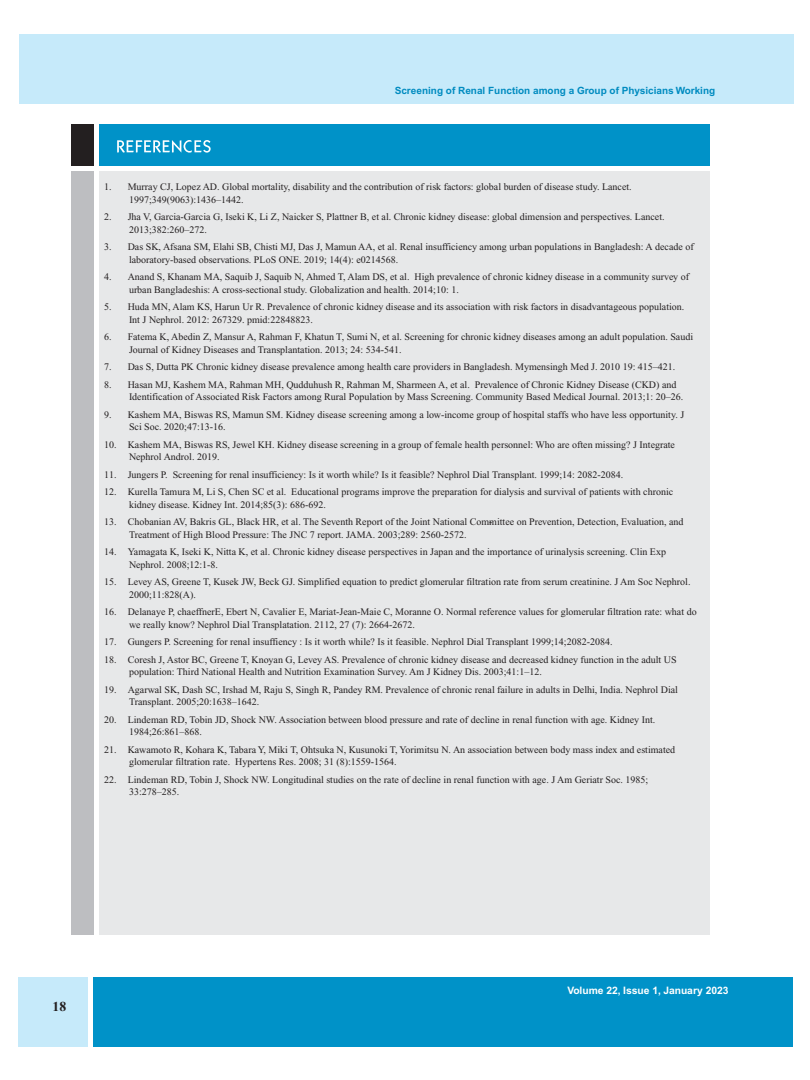
<style>
.page{position:relative;width:810px;height:1080px;background:#fff}
.page>*{position:absolute;margin:0;border:0;box-sizing:border-box;transform-origin:0 0}
.t1{font:700 13.75px "Times New Roman";color:#231f20}
.t2{font:700 10.25px "Helvetica";color:#fff}
.t3{font:10px/12.5px "Times New Roman";color:#231f20}
.t4{font:700 10px "Helvetica";color:#008bc0}
</style>
<div class="page">
<div style="left:19px;top:35px;width:774px;height:69px;background:#c6eafa"></div>
<div style="left:93px;top:977px;width:699px;height:70px;background:#0092c8"></div>
<div style="left:18px;top:977px;width:69px;height:70px;background:#c6eafa"></div>
<div style="left:72px;top:124px;width:22px;height:42px;background:#231f20"></div>
<div style="left:99px;top:171px;width:611px;height:763px;background:#e7e8e9"></div>
<div style="left:72px;top:171px;width:22px;height:763px;background:#bdbec1"></div>
<div style="left:99px;top:124px;width:611px;height:42px;background:#0092c8"></div>
<svg style="left:117px;top:140px;width:94px;height:13px"></svg>
<p class="t4" style="left:395px;top:84px;width:322px">Screening of Renal Function among a Group of Physicians Working</p>
<p class="t3" style="left:129px;top:181px;width:504px;text-indent:-25px">1. Murray CJ, Lopez AD. Global mortality, disability and the contribution of risk factors: global burden of disease study. Lancet.<br>1997;349(9063):1436–1442.</p>
<p class="t3" style="left:129px;top:211px;width:537px;text-indent:-25px">2. Jha V, Garcia-Garcia G, Iseki K, Li Z, Naicker S, Plattner B, et al. Chronic kidney disease: global dimension and perspectives. Lancet.<br>2013;382:260–272.</p>
<p class="t3" style="left:129px;top:241px;width:566px;text-indent:-25px">3. Das SK, Afsana SM, Elahi SB, Chisti MJ, Das J, Mamun AA, et al. Renal insufficiency among urban populations in Bangladesh: A decade of laboratory-based observations. PLoS ONE. 2019; 14(4): e0214568.</p>
<p class="t3" style="left:129px;top:271px;width:562px;text-indent:-25px">4. Anand S, Khanam MA, Saquib J, Saquib N, Ahmed T, Alam DS, et al. High prevalence of chronic kidney disease in a community survey of urban Bangladeshis: A cross-sectional study. Globalization and health. 2014;10: 1.</p>
<p class="t3" style="left:129px;top:301px;width:557px;text-indent:-25px">5. Huda MN, Alam KS, Harun Ur R. Prevalence of chronic kidney disease and its association with risk factors in disadvantageous population.<br>Int J Nephrol. 2012: 267329. pmid:22848823.</p>
<p class="t3" style="left:129px;top:331px;width:566px;text-indent:-25px">6. Fatema K, Abedin Z, Mansur A, Rahman F, Khatun T, Sumi N, et al. Screening for chronic kidney diseases among an adult population. Saudi<br>Journal of Kidney Diseases and Transplantation. 2013; 24: 534-541.</p>
<p class="t3" style="left:104px;top:361px;width:573px">7. Das S, Dutta PK Chronic kidney disease prevalence among health care providers in Bangladesh. Mymensingh Med J. 2010 19: 415–421.</p>
<p class="t3" style="left:129px;top:379px;width:556px;text-indent:-25px">8. Hasan MJ, Kashem MA, Rahman MH, Qudduhush R, Rahman M, Sharmeen A, et al. Prevalence of Chronic Kidney Disease (CKD) and<br>Identification of Associated Risk Factors among Rural Population by Mass Screening. Community Based Medical Journal. 2013;1: 20–26.</p>
<p class="t3" style="left:129px;top:409px;width:557px;text-indent:-25px">9. Kashem MA, Biswas RS, Mamun SM. Kidney disease screening among a low-income group of hospital staffs who have less opportunity. J<br>Sci Soc. 2020;47:13-16.</p>
<p class="t3" style="left:129px;top:439px;width:548px;text-indent:-25px">10. Kashem MA, Biswas RS, Jewel KH. Kidney disease screening in a group of female health personnel: Who are often missing? J Integrate<br>Nephrol Androl. 2019.</p>
<p class="t3" style="left:104px;top:469px;width:521px">11. Jungers P. Screening for renal insufficiency: Is it worth while? Is it feasible? Nephrol Dial Transplant. 1999;14: 2082-2084.</p>
<p class="t3" style="left:129px;top:486px;width:546px;text-indent:-25px">12. Kurella Tamura M, Li S, Chen SC et al. Educational programs improve the preparation for dialysis and survival of patients with chronic kidney disease. Kidney Int. 2014;85(3): 686-692.</p>
<p class="t3" style="left:129px;top:516px;width:556px;text-indent:-25px">13. Chobanian AV, Bakris GL, Black HR, et al. The Seventh Report of the Joint National Comm- ittee on Prevention, Detection, Evaluation, and<br>Treatment of High Blood Pressure: The JNC 7 report. JAMA. 2003;289: 2560-2572.</p>
<p class="t3" style="left:129px;top:546px;width:539px;text-indent:-25px">14. Yamagata K, Iseki K, Nitta K, et al. Chronic kidney disease perspectives in Japan and the importance of urinalysis screening. Clin Exp<br>Nephrol. 2008;12:1-8.</p>
<p class="t3" style="left:129px;top:576px;width:563px;text-indent:-25px">15. Levey AS, Greene T, Kusek JW, Beck GJ. Simplified equation to predict glomerular filtration rate from serum creatinine. J Am Soc Nephrol.<br>2000;11:828(A).</p>
<p class="t3" style="left:129px;top:606px;width:569px;text-indent:-25px">16. Delanaye P, chaeffnerE, Ebert N, Cavalier E, Mariat-Jean-Maie C, Moranne O. Normal reference values for glomerular filtration rate: what do we really know? Nephrol Dial Transplatation. 2112, 27 (7): 2664-2672.</p>
<p class="t3" style="left:104px;top:636px;width:510px">17. Gungers P. Screening for renal insuffiency : Is it worth while? Is it feasible. Nephrol Dial Transplant 1999;14;2082-2084.</p>
<p class="t3" style="left:129px;top:654px;width:549px;text-indent:-25px">18. Coresh J, Astor BC, Greene T, Knoyan G, Levey AS. Prevalence of chronic kidney disease and decreased kidney function in the adult US population: Third National Health and Nutrition Examination Survey. Am J Kidney Dis. 2003;41:1–12.</p>
<p class="t3" style="left:129px;top:684px;width:551px;text-indent:-25px">19. Agarwal SK, Dash SC, Irshad M, Raju S, Singh R, Pandey RM. Prevalence of chronic renal failure in adults in Delhi, India. Nephrol Dial<br>Transplant. 2005;20:1638–1642.</p>
<p class="t3" style="left:129px;top:714px;width:528px;text-indent:-25px">20. Lindeman RD, Tobin JD, Shock NW. Association between blood pressure and rate of decline in renal function with age. Kidney Int.<br>1984;26:861–868.</p>
<p class="t3" style="left:129px;top:744px;width:548px;text-indent:-25px">21. Kawamoto R, Kohara K, Tabara Y, Miki T, Ohtsuka N, Kusunoki T, Yorimitsu N. An association between body mass index and estimated glomerular filtration rate. Hypertens Res. 2008; 31 (8):1559-1564.</p>
<p class="t3" style="left:129px;top:774px;width:521px;text-indent:-25px">22. Lindeman RD, Tobin J, Shock NW. Longitudinal studies on the rate of decline in renal function with age. J Am Geriatr Soc. 1985;<br>33:278–285.</p>
<h1 class="t1" style="left:53px;top:998px;width:15px">18</h1>
<p class="t2" style="left:567px;top:985px;width:163px">Volume 22, Issue 1, January 2023</p>
</div>
